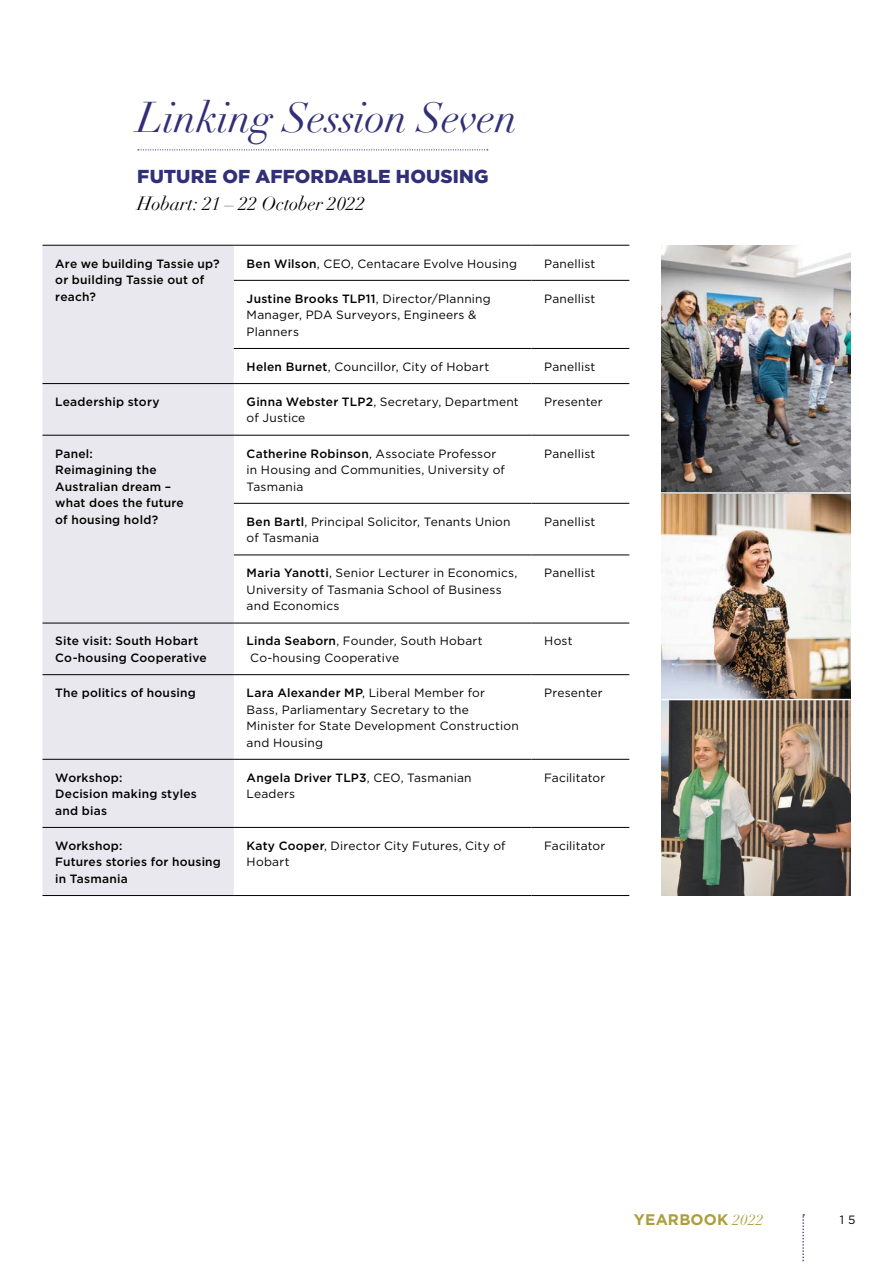
<style>
.page{position:relative;width:893px;height:1263px;background:#fff}
.page>*{position:absolute;margin:0;border:0;box-sizing:border-box;transform-origin:0 0}
.TLY_HEADING{font:italic 42px "Didot";letter-spacing:-.01em;color:#312f77}
.MAIN_YB{font:900 18.75px "Gotham";letter-spacing:.01em;color:#312f77}
.MAIN_YB-2{font:italic 18.75px "Didot";letter-spacing:-.01em;color:#000}
.t1{font:700 15.45px "Gotham";letter-spacing:.01em;color:#ac9e3c}
.MAIN_YB-3{font:12px/16.5px "Gotham";letter-spacing:.015em;color:#000}
.MAIN_YB-4{font:500 12px/16.5px "Gotham";letter-spacing:.015em;color:#000}
.s1{font-weight:500}
.s2{font-family:"Didot";font-weight:400;font-style:italic;font-size:15px}
</style>
<div class="page">
<svg style="left:802px;top:1214px;width:2px;height:49px"></svg>
<img style="left:661px;top:245px;width:189px;height:651px">
<svg style="left:138px;top:149px;width:350px;height:1px"></svg>
<div style="left:43px;top:246px;width:191px;height:649px;background:#eae8ef"></div>
<hr style="left:43px;top:245px;width:191px;height:1px;background:#000">
<hr style="left:234px;top:245px;width:297px;height:1px;background:#000">
<hr style="left:531px;top:245px;width:98px;height:1px;background:#000">
<hr style="left:234px;top:280px;width:297px;height:1px;background:#000">
<hr style="left:531px;top:280px;width:98px;height:1px;background:#000">
<hr style="left:234px;top:348px;width:297px;height:1px;background:#000">
<hr style="left:531px;top:348px;width:98px;height:1px;background:#000">
<hr style="left:43px;top:383px;width:191px;height:1px;background:#000">
<hr style="left:234px;top:383px;width:297px;height:1px;background:#000">
<hr style="left:531px;top:383px;width:98px;height:1px;background:#000">
<hr style="left:43px;top:435px;width:191px;height:1px;background:#000">
<hr style="left:234px;top:435px;width:297px;height:1px;background:#000">
<hr style="left:531px;top:435px;width:98px;height:1px;background:#000">
<hr style="left:234px;top:503px;width:297px;height:1px;background:#000">
<hr style="left:531px;top:503px;width:98px;height:1px;background:#000">
<hr style="left:234px;top:555px;width:297px;height:1px;background:#000">
<hr style="left:531px;top:555px;width:98px;height:1px;background:#000">
<hr style="left:43px;top:623px;width:191px;height:1px;background:#000">
<hr style="left:234px;top:623px;width:297px;height:1px;background:#000">
<hr style="left:531px;top:623px;width:98px;height:1px;background:#000">
<hr style="left:43px;top:674px;width:191px;height:1px;background:#000">
<hr style="left:234px;top:674px;width:297px;height:1px;background:#000">
<hr style="left:531px;top:674px;width:98px;height:1px;background:#000">
<hr style="left:43px;top:759px;width:191px;height:1px;background:#000">
<hr style="left:234px;top:759px;width:297px;height:1px;background:#000">
<hr style="left:531px;top:759px;width:98px;height:1px;background:#000">
<hr style="left:43px;top:827px;width:191px;height:1px;background:#000">
<hr style="left:234px;top:827px;width:297px;height:1px;background:#000">
<hr style="left:531px;top:827px;width:98px;height:1px;background:#000">
<hr style="left:43px;top:895px;width:191px;height:1px;background:#000">
<hr style="left:234px;top:895px;width:297px;height:1px;background:#000">
<hr style="left:531px;top:895px;width:98px;height:1px;background:#000">
<hr style="left:661px;top:699px;width:189px;height:1px;background:#fff">
<hr style="left:661px;top:492px;width:189px;height:2px;background:#fff">
<p class="TLY_HEADING" style="left:137px;top:91px;width:381px">Linking Session Seven</p>
<p class="MAIN_YB" style="left:137px;top:163px;width:353px">FUTURE OF AFFORDABLE HOUSING</p>
<p class="MAIN_YB-2" style="left:137px;top:192px;width:229px">Hobart: 21 – 22 October 2022</p>
<p class="MAIN_YB-4" style="left:55px;top:255px;width:166px">Are we building Tassie up? or building Tassie out of reach?</p>
<p class="MAIN_YB-3" style="left:247px;top:255px;width:272px"><span class="s1">Ben Wilson</span>, CEO, Centacare Evolve Housing</p>
<p class="MAIN_YB-3" style="left:544px;top:255px;width:53px">Panellist</p>
<p class="MAIN_YB-3" style="left:247px;top:290px;width:246px"><span class="s1">Justine Brooks TLP11</span>, Director/Planning<br>Manager, PDA Surveyors, Engineers &amp;<br>Planners</p>
<p class="MAIN_YB-3" style="left:544px;top:290px;width:53px">Panellist</p>
<p class="MAIN_YB-3" style="left:247px;top:358px;width:244px"><span class="s1">Helen Burnet</span>, Councillor, City of Hobart</p>
<p class="MAIN_YB-3" style="left:544px;top:358px;width:53px">Panellist</p>
<p class="MAIN_YB-4" style="left:55px;top:393px;width:106px">Leadership story</p>
<p class="MAIN_YB-3" style="left:247px;top:393px;width:274px"><span class="s1">Ginna Webster TLP2</span>, Secretary, Department of Justice</p>
<p class="MAIN_YB-3" style="left:544px;top:393px;width:60px">Presenter</p>
<p class="MAIN_YB-4" style="left:55px;top:445px;width:130px">Panel:<br>Reimagining the<br>Australian dream – what does the future of housing hold?</p>
<p class="MAIN_YB-3" style="left:247px;top:445px;width:260px"><span class="s1">Catherine Robinson</span>, Associate Professor in Housing and Communities, University of<br>Tasmania</p>
<p class="MAIN_YB-3" style="left:544px;top:445px;width:53px">Panellist</p>
<p class="MAIN_YB-3" style="left:247px;top:513px;width:266px"><span class="s1">Ben Bartl</span>, Principal Solicitor, Tenants Union of Tasmania</p>
<p class="MAIN_YB-3" style="left:544px;top:513px;width:53px">Panellist</p>
<p class="MAIN_YB-3" style="left:247px;top:564px;width:272px"><span class="s1">Maria Yanotti</span>, Senior Lecturer in Economics,<br>University of Tasmania School of Business and Economics</p>
<p class="MAIN_YB-3" style="left:544px;top:564px;width:53px">Panellist</p>
<p class="MAIN_YB-4" style="left:55px;top:633px;width:153px">Site visit: South Hobart<br>Co-housing Cooperative</p>
<p class="MAIN_YB-3" style="left:247px;top:633px;width:237px"><span class="s1">Linda Seaborn</span>, Founder, South Hobart<br>Co-housing Cooperative</p>
<p class="MAIN_YB-3" style="left:544px;top:633px;width:30px">Host</p>
<p class="MAIN_YB-4" style="left:55px;top:684px;width:142px">The politics of housing</p>
<p class="MAIN_YB-3" style="left:247px;top:684px;width:274px"><span class="s1">Lara Alexander MP</span>, Liberal Member for Bass, Parliamentary Secretary to the Minister for State Development Construction and Housing</p>
<p class="MAIN_YB-3" style="left:544px;top:684px;width:60px">Presenter</p>
<p class="MAIN_YB-4" style="left:55px;top:769px;width:143px">Workshop:<br>Decision making styles and bias</p>
<p class="MAIN_YB-3" style="left:247px;top:769px;width:227px"><span class="s1">Angela Driver TLP3</span>, CEO, Tasmanian<br>Leaders</p>
<p class="MAIN_YB-3" style="left:544px;top:769px;width:63px">Facilitator</p>
<p class="MAIN_YB-4" style="left:55px;top:837px;width:167px">Workshop:<br>Futures stories for housing in Tasmania</p>
<p class="MAIN_YB-3" style="left:247px;top:837px;width:260px"><span class="s1">Katy Cooper</span>, Director City Futures, City of<br>Hobart</p>
<p class="MAIN_YB-3" style="left:544px;top:837px;width:63px">Facilitator</p>
<p class="t1" style="left:634px;top:1209px;width:131px">YEARBOOK <span class="s2">2022</span></p>
<p class="MAIN_YB-3" style="left:840px;top:1211px;width:17px">1 5</p>
</div>
